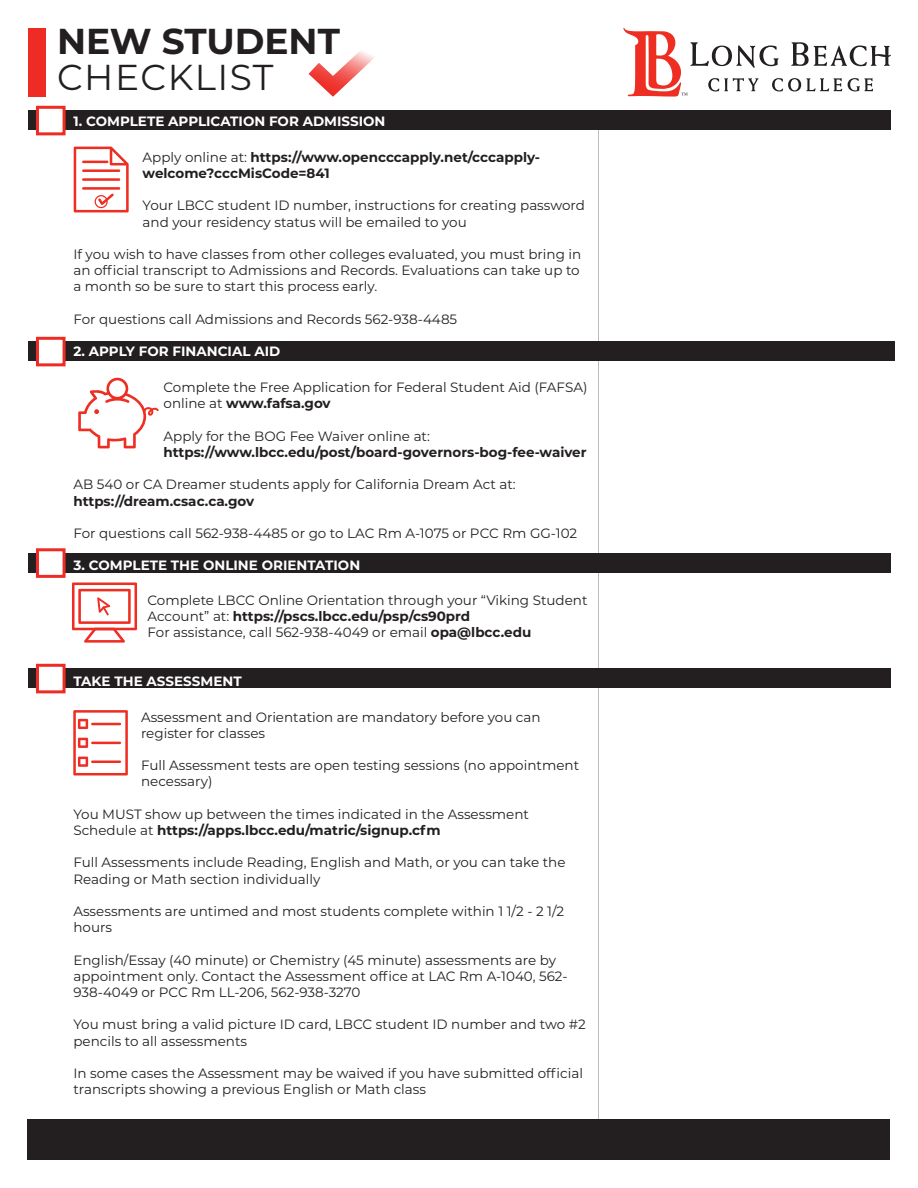
<style>
.page{position:relative;width:918px;height:1188px;background:#fff}
.page>*{position:absolute;margin:0;border:0;box-sizing:border-box;transform-origin:0 0}
.t1{font:700 36px "Montserrat";color:#231f20}
.t2{font:36px "Montserrat";letter-spacing:.04em;color:#231f20}
._8pt{font:13.5px/16.2px "Montserrat";color:#231f20}
._8pt-2{font:700 13.5px/16.2px "Montserrat";color:#231f20}
.t3{font:700 13.5px "Montserrat";color:#fff}
.Paragraph_Style_1{font:700 13.5px/16.2px "Montserrat";color:#231f20}
.Paragraph_Style_2{font:13.5px "Montserrat";color:#231f20}
.s1{font-weight:400}
.s2{font-weight:700}
</style>
<div class="page">
<hr style="left:598px;top:121px;width:1px;height:999px;background:#bcbdc0">
<div style="left:28px;top:111px;width:863px;height:19px;background:#231f20"></div>
<div style="left:36px;top:106px;width:30px;height:29px;background:#fff;border:3px solid #ee2c25"></div>
<div style="left:28px;top:342px;width:867px;height:19px;background:#231f20"></div>
<div style="left:36px;top:337px;width:30px;height:29px;background:#fff;border:3px solid #ee2c25"></div>
<div style="left:28px;top:553px;width:863px;height:20px;background:#231f20"></div>
<div style="left:36px;top:548px;width:30px;height:30px;background:#fff;border:3px solid #ee2c25"></div>
<div style="left:28px;top:669px;width:863px;height:19px;background:#231f20"></div>
<div style="left:36px;top:664px;width:30px;height:29px;background:#fff;border:3px solid #ee2c25"></div>
<div style="left:28px;top:1120px;width:862px;height:40px;background:#231f20"></div>
<div style="left:28px;top:28px;width:18px;height:69px;background:#ee2c25"></div>
<svg style="left:308px;top:51px;width:66px;height:46px"></svg>
<svg style="left:623px;top:27px;width:268px;height:70px"></svg>
<svg style="left:74px;top:147px;width:55px;height:65px"></svg>
<svg style="left:78px;top:378px;width:81px;height:70px"></svg>
<svg style="left:72px;top:582px;width:65px;height:61px"></svg>
<svg style="left:73px;top:710px;width:55px;height:66px"></svg>
<p class="t1" style="left:57px;top:16px;width:284px">NEW STUDENT</p>
<p class="t2" style="left:57px;top:53px;width:218px">CHECKLIST</p>
<p class="t3" style="left:73px;top:111px;width:314px">1. COMPLETE APPLICATION FOR ADMISSION</p>
<p class="Paragraph_Style_1" style="left:143px;top:148px;width:399px"><span class="s1">Apply online at:</span> https://www.opencccapply.net/cccapply&shy;welcome?cccMisCode=841</p>
<p class="_8pt" style="left:143px;top:197px;width:444px">Your LBCC student ID number, instructions for creating password and your residency status will be emailed to you</p>
<p class="_8pt" style="left:73px;top:246px;width:509px;text-align:justify">If you wish to have classes from other colleges evaluated, you must bring in an official transcript to Admissions and Records. Evaluations can take up to a month so be sure to start this process early.</p>
<p class="Paragraph_Style_2" style="left:73px;top:310px;width:385px">For questions call Admissions and Records 562-938-4485</p>
<p class="t3" style="left:73px;top:342px;width:208px">2. APPLY FOR FINANCIAL AID</p>
<p class="_8pt" style="left:164px;top:379px;width:425px">Complete the Free Application for Federal Student Aid (FAFSA) online at <span class="s2">www.fafsa.gov</span></p>
<p class="_8pt-2" style="left:164px;top:427px;width:425px"><span class="s1">Apply for the BOG Fee Waiver online at: </span>https://www.lbcc.edu/post/board-governors-bog-fee-waiver</p>
<p class="_8pt" style="left:73px;top:476px;width:444px">AB 540 or CA Dreamer students apply for California Dream Act at:</p>
<p class="_8pt-2" style="left:73px;top:492px;width:182px">https://dream.csac.ca.gov</p>
<p class="_8pt" style="left:73px;top:525px;width:505px">For questions call 562-938-4485 or go to LAC Rm A-1075 or PCC Rm GG-102</p>
<p class="t3" style="left:73px;top:556px;width:288px">3. COMPLETE THE ONLINE ORIENTATION</p>
<p class="_8pt" style="left:148px;top:591px;width:441px">Complete LBCC Online Orientation through your “Viking Student<br>Account” at: <span class="s2">https://pscs.lbcc.edu/psp/cs90prd</span></p>
<p class="_8pt" style="left:148px;top:624px;width:385px">For assistance, call 562-938-4049 or email <span class="s2">opa@lbcc.edu</span></p>
<p class="t3" style="left:73px;top:671px;width:170px">TAKE THE ASSESSMENT</p>
<p class="_8pt" style="left:141px;top:708px;width:401px">Assessment and Orientation are mandatory before you can register for classes</p>
<p class="_8pt" style="left:141px;top:757px;width:440px">Full Assessment tests are open testing sessions (no appointment necessary)</p>
<p class="_8pt" style="left:73px;top:805px;width:457px">You MUST show up between the times indicated in the Assessment<br>Schedule at <span class="s2">https://apps.lbcc.edu/matric/signup.cfm</span></p>
<p class="_8pt" style="left:73px;top:854px;width:494px">Full Assessments include Reading, English and Math, or you can take the<br>Reading or Math section individually</p>
<p class="_8pt" style="left:73px;top:903px;width:492px">Assessments are untimed and most students complete within 1 1/2 - 2 1/2 hours</p>
<p class="_8pt" style="left:73px;top:951px;width:496px">English/Essay (40 minute) or Chemistry (45 minute) assessments are by appointment only. Contact the Assessment office at LAC Rm A-1040, 562-<br>938-4049 or PCC Rm LL-206, 562-938-3270</p>
<p class="_8pt" style="left:73px;top:1016px;width:514px">You must bring a valid picture ID card, LBCC student ID number and two #2 pencils to all assessments</p>
<p class="_8pt" style="left:73px;top:1065px;width:511px">In some cases the Assessment may be waived if you have submitted official transcripts showing a previous English or Math class</p>
</div>
